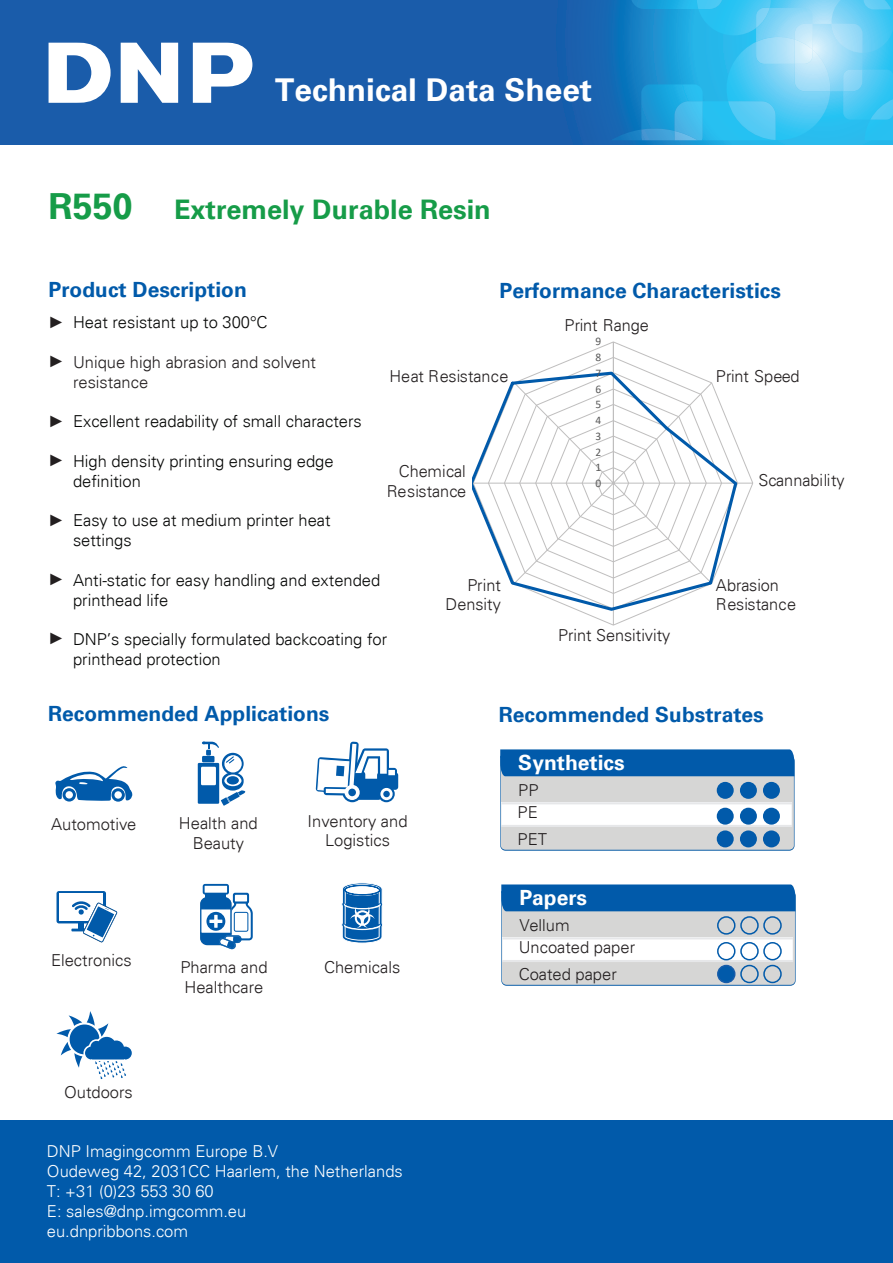
<style>
.page{position:relative;width:893px;height:1263px;background:#fff}
.page>*{position:absolute;margin:0;border:0;box-sizing:border-box;transform-origin:0 0}
.t1{font:700 31.5px "Univers";color:#fff}
.t2{font:700 27px "Univers";color:#169c48}
.t3{font:700 21px "Univers";color:#015aaa}
.t4{font:700 21px "Univers";color:#fff}
.t5{font:300 16.5px/19.8px "Univers";color:#231f20}
.t6{font:300 16.5px/19.8px "Univers";color:#060706}
.t7{font:300 16.5px/19.8px "Univers";color:#fff}
.t8{font:16.5px "Arial";color:#231f20}
.t9{font:11.55px "Calibri";color:#595959}
.s1{font-size:36px}
</style>
<div class="page">
<div style="left:0;top:1120px;width:893px;height:143px;background:#015aaa"></div>
<div style="left:0;top:0;width:893px;height:145px;background:#1a5caa"></div>
<svg style="left:611px;top:0;width:282px;height:140px;background:#48b9e8"></svg>
<svg style="left:49px;top:43px;width:62px;height:60px"></svg>
<svg style="left:121px;top:43px;width:57px;height:60px"></svg>
<svg style="left:193px;top:43px;width:59px;height:60px"></svg>
<svg style="left:472px;top:341px;width:281px;height:285px"></svg>
<svg style="left:473px;top:370px;width:266px;height:242px"></svg>
<div style="left:198px;top:763px;width:21px;height:41px;background:#015aaa"></div>
<div style="left:201px;top:767px;width:15px;height:18px;background:#fff"></div>
<svg style="left:202px;top:742px;width:43px;height:64px"></svg>
<svg style="left:316px;top:741px;width:82px;height:61px"></svg>
<svg style="left:56px;top:1011px;width:76px;height:68px"></svg>
<svg style="left:200px;top:884px;width:53px;height:65px"></svg>
<svg style="left:500px;top:749px;width:294px;height:102px"></svg>
<div style="left:717px;top:782px;width:17px;height:17px;background:#015aaa;border-radius:50%"></div>
<div style="left:740px;top:782px;width:17px;height:17px;background:#015aaa;border-radius:50%"></div>
<div style="left:763px;top:782px;width:17px;height:17px;background:#015aaa;border-radius:50%"></div>
<div style="left:717px;top:808px;width:17px;height:17px;background:#015aaa;border-radius:50%"></div>
<div style="left:740px;top:808px;width:17px;height:17px;background:#015aaa;border-radius:50%"></div>
<div style="left:763px;top:808px;width:17px;height:17px;background:#015aaa;border-radius:50%"></div>
<div style="left:717px;top:830px;width:17px;height:17px;background:#015aaa;border-radius:50%"></div>
<div style="left:740px;top:830px;width:17px;height:17px;background:#015aaa;border-radius:50%"></div>
<div style="left:763px;top:830px;width:17px;height:17px;background:#015aaa;border-radius:50%"></div>
<svg style="left:55px;top:766px;width:77px;height:36px"></svg>
<svg style="left:341px;top:883px;width:42px;height:60px"></svg>
<hr style="left:71px;top:928px;width:20px;height:3px;background:#015aaa">
<svg style="left:57px;top:891px;width:49px;height:32px"></svg>
<div style="left:60px;top:894px;width:43px;height:27px;background:#fff"></div>
<svg style="left:72px;top:900px;width:45px;height:42px"></svg>
<svg style="left:501px;top:884px;width:294px;height:102px"></svg>
<div style="left:717px;top:916px;width:18px;height:19px;border:2px solid #015aaa;border-radius:50%"></div>
<div style="left:740px;top:916px;width:19px;height:19px;border:2px solid #015aaa;border-radius:50%"></div>
<div style="left:763px;top:916px;width:19px;height:19px;border:2px solid #015aaa;border-radius:50%"></div>
<div style="left:717px;top:942px;width:18px;height:18px;border:2px solid #015aaa;border-radius:50%"></div>
<div style="left:740px;top:942px;width:19px;height:18px;border:2px solid #015aaa;border-radius:50%"></div>
<div style="left:763px;top:942px;width:19px;height:18px;border:2px solid #015aaa;border-radius:50%"></div>
<div style="left:718px;top:965px;width:17px;height:17px;background:#015aaa;border-radius:50%"></div>
<div style="left:717px;top:965px;width:18px;height:18px;border:2px solid #185ca9;border-radius:50%"></div>
<div style="left:740px;top:965px;width:19px;height:18px;border:2px solid #015aaa;border-radius:50%"></div>
<div style="left:763px;top:965px;width:19px;height:18px;border:2px solid #015aaa;border-radius:50%"></div>
<h1 class="t1" style="left:275px;top:71px;width:318px">Technical Data Sheet</h1>
<h2 class="t2" style="left:49px;top:193px;width:444px"><span class="s1">R550</span> Extremely Durable Resin</h2>
<p class="t3" style="left:49px;top:278px;width:200px">Product Description</p>
<p class="t3" style="left:500px;top:278px;width:283px">Performance Characteristics</p>
<p class="t8" style="left:48px;top:310px;width:18px">►</p>
<p class="t8" style="left:48px;top:350px;width:18px">►</p>
<p class="t8" style="left:48px;top:409px;width:18px">►</p>
<p class="t8" style="left:48px;top:449px;width:18px">►</p>
<p class="t8" style="left:48px;top:508px;width:18px">►</p>
<p class="t8" style="left:48px;top:568px;width:18px">►</p>
<p class="t8" style="left:48px;top:627px;width:18px">►</p>
<p class="t6" style="left:73px;top:313px;width:196px">Heat resistant up to 300°C</p>
<p class="t5" style="left:73px;top:352px;width:245px">Unique high abrasion and solvent resistance</p>
<p class="t6" style="left:73px;top:412px;width:290px">Excellent readability of small characters</p>
<p class="t6" style="left:73px;top:451px;width:262px">High density printing ensuring edge definition</p>
<p class="t6" style="left:73px;top:511px;width:259px">Easy to use at medium printer heat settings</p>
<p class="t6" style="left:73px;top:570px;width:309px">Anti-static for easy handling and extended printhead life</p>
<p class="t6" style="left:73px;top:629px;width:316px">DNP’s specially formulated backcoating for printhead protection</p>
<p class="t5" style="left:390px;top:366px;width:120px">Heat Resistance</p>
<p class="t5" style="left:387px;top:462px;width:81px;text-align:right">Chemical<br>Resistance</p>
<p class="t5" style="left:446px;top:575px;width:57px;text-align:right">Print<br>Density</p>
<p class="t5" style="left:564px;top:316px;width:86px">Print Range</p>
<p class="t9" style="left:596px;top:334px;width:7px">9</p>
<p class="t9" style="left:596px;top:349px;width:7px">8</p>
<p class="t9" style="left:596px;top:365px;width:7px">7</p>
<p class="t9" style="left:596px;top:381px;width:7px">6</p>
<p class="t9" style="left:596px;top:396px;width:7px">5</p>
<p class="t9" style="left:596px;top:412px;width:7px">4</p>
<p class="t9" style="left:596px;top:428px;width:7px">3</p>
<p class="t9" style="left:596px;top:444px;width:7px">2</p>
<p class="t9" style="left:596px;top:459px;width:7px">1</p>
<p class="t9" style="left:596px;top:475px;width:7px">0</p>
<p class="t5" style="left:558px;top:626px;width:114px">Print Sensitivity</p>
<p class="t5" style="left:716px;top:366px;width:85px">Print Speed</p>
<p class="t5" style="left:758px;top:471px;width:88px">Scannability</p>
<p class="t5" style="left:716px;top:575px;width:82px">Abrasion<br>Resistance</p>
<p class="t3" style="left:48px;top:701px;width:283px">Recommended Applications</p>
<p class="t3" style="left:499px;top:702px;width:266px">Recommended Substrates</p>
<p class="t5" style="left:51px;top:814px;width:87px">Automotive</p>
<p class="t5" style="left:51px;top:950px;width:82px">Electronics</p>
<p class="t5" style="left:64px;top:1082px;width:70px">Outdoors</p>
<p class="t5" style="left:179px;top:813px;width:80px;text-align:center">Health and<br>Beauty</p>
<p class="t5" style="left:308px;top:811px;width:101px;text-align:center">Inventory and<br>Logistics</p>
<p class="t5" style="left:180px;top:958px;width:89px">Pharma and<br>Healthcare</p>
<p class="t5" style="left:324px;top:957px;width:78px">Chemicals</p>
<p class="t7" style="left:47px;top:1142px;width:357px">DNP Imagingcomm Europe B.V<br>Oudeweg 42, 2031CC Haarlem, the Netherlands<br>T: +31 (0)23 553 30 60<br>E: sales@dnp.imgcomm.eu<br>eu.dnpribbons.com</p>
<p class="t4" style="left:518px;top:750px;width:108px">Synthetics</p>
<p class="t5" style="left:518px;top:779px;width:22px;line-height:21.9px">PP<br>PE</p>
<p class="t5" style="left:518px;top:829px;width:31px">PET</p>
<p class="t4" style="left:519px;top:885px;width:69px">Papers</p>
<p class="t5" style="left:519px;top:914px;width:118px;line-height:21.9px">Vellum<br>Uncoated paper</p>
<p class="t5" style="left:519px;top:964px;width:100px">Coated paper</p>
</div>
